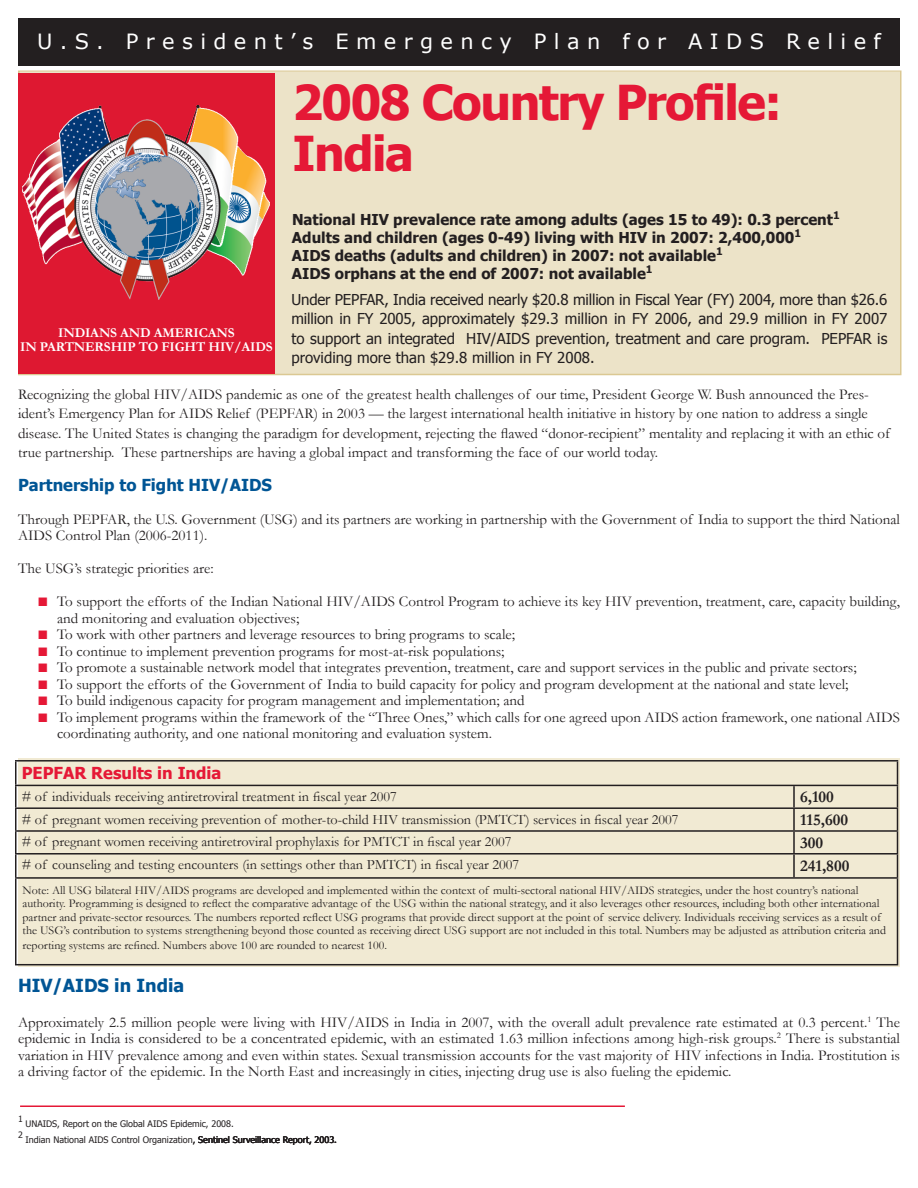
<style>
.page{position:relative;width:918px;height:1188px;background:#fff}
.page>*{position:absolute;margin:0;border:0;box-sizing:border-box;transform-origin:0 0}
.t1{font:700 48px "Tahoma";letter-spacing:-.03em;color:#e51836}
.t2{font:21px "MS Reference Sans Serif";letter-spacing:.35em;color:#fff}
.t3{font:700 18px "Tahoma";color:#005595}
.t4{font:18px/16.5px "Garamond";color:#e51836}
.t5{font:700 16.5px "Tahoma";color:#005595}
.t6{font:700 16.5px "Garamond";color:#231f20}
.t7{font:700 16.5px "Tahoma";color:#e51836}
.Examples_Bullet{font:15px/16.5px "Garamond";color:#231f20}
.t8{font:15px/19.5px "Tahoma";color:#231f20;text-align:justify}
.t9{font:700 15px "Tahoma";color:#231f20}
.t10{font:14.25px "Garamond";color:#231f20}
.t11{font:700 13.5px "Garamond";letter-spacing:-.01em;color:#fff}
.t12{font:12px/13.5px "Garamond";color:#231f20}
.t13{font:9px "Tahoma";color:#231f20}
.t14{font:8.7px "Tahoma";color:#231f20}
</style>
<div class="page">
<div style="left:19px;top:71px;width:882px;height:304px;background:#ece3c8"></div>
<div style="left:18px;top:70px;width:884px;height:305px;border:2px solid #dbc893"></div>
<div style="left:19px;top:19px;width:880px;height:46px;background:#231f20"></div>
<div style="left:18px;top:18px;width:882px;height:48px;border:2px solid #231f20"></div>
<div style="left:18px;top:74px;width:257px;height:300px;background:#de1831"></div>
<hr style="left:20px;top:1106px;width:605px;height:1px;background:#e51836">
<img style="left:23px;top:105px;width:247px;height:195px">
<div style="left:18px;top:758px;width:882px;height:208px;background:#f1ead3"></div>
<hr style="left:15px;top:760px;width:779px;height:2px;background:#231f20">
<hr style="left:794px;top:760px;width:104px;height:2px;background:#231f20">
<hr style="left:15px;top:785px;width:779px;height:1px;background:#231f20">
<hr style="left:794px;top:785px;width:104px;height:1px;background:#231f20">
<hr style="left:793px;top:786px;width:2px;height:21px;background:#231f20">
<hr style="left:15px;top:807px;width:779px;height:2px;background:#231f20">
<hr style="left:794px;top:807px;width:104px;height:2px;background:#231f20">
<hr style="left:793px;top:809px;width:2px;height:21px;background:#231f20">
<hr style="left:15px;top:830px;width:779px;height:2px;background:#231f20">
<hr style="left:794px;top:830px;width:104px;height:2px;background:#231f20">
<hr style="left:793px;top:832px;width:2px;height:21px;background:#231f20">
<hr style="left:15px;top:853px;width:779px;height:2px;background:#231f20">
<svg style="left:15px;top:762px;width:1px;height:115px"></svg>
<hr style="left:794px;top:853px;width:104px;height:2px;background:#231f20">
<hr style="left:793px;top:855px;width:2px;height:22px;background:#231f20">
<svg style="left:897px;top:762px;width:1px;height:115px"></svg>
<hr style="left:15px;top:877px;width:779px;height:2px;background:#231f20">
<hr style="left:15px;top:879px;width:1px;height:85px;background:#231f20">
<hr style="left:794px;top:877px;width:104px;height:2px;background:#231f20">
<hr style="left:897px;top:879px;width:1px;height:85px;background:#231f20">
<hr style="left:15px;top:964px;width:779px;height:1px;background:#231f20">
<hr style="left:794px;top:964px;width:104px;height:1px;background:#231f20">
<p class="t2" style="left:37px;top:27px;width:845px">U.S. President’s Emergency Plan for AIDS Relief</p>
<p class="t1" style="left:292px;top:69px;width:491px">2008 Country Profile:</p>
<p class="t1" style="left:292px;top:120px;width:123px">India</p>
<p class="t9" style="left:292px;top:209px;width:549px">National HIV prevalence rate among adults (ages 15 to 49): 0.3 percent<sup>1</sup></p>
<p class="t9" style="left:292px;top:227px;width:511px">Adults and children (ages 0-49) living with HIV in 2007: 2,400,000<sup>1</sup></p>
<p class="t9" style="left:292px;top:245px;width:432px">AIDS deaths (adults and children) in 2007: not available<sup>1</sup></p>
<p class="t9" style="left:292px;top:263px;width:362px">AIDS orphans at the end of 2007: not available<sup>1</sup></p>
<p class="t8" style="left:291px;top:289px;width:597px">Under PEPFAR, India received nearly $20.8 million in Fiscal Year (FY) 2004, more than $26.6 million in FY 2005, approximately $29.3 million in FY 2006, and 29.9 million in FY 2007 to support an integrated HIV/AIDS prevention, treatment and care program. PEPFAR is providing more than $29.8 million in FY 2008.</p>
<p class="Examples_Bullet" style="left:18px;top:384px;width:874px;line-height:19.5px">Recognizing the global HIV/AIDS pandemic as one of the greatest health challenges of our time, President George W. Bush announced the Pres&shy;ident’s Emergency Plan for AIDS Relief (PEPFAR) in 2003 — the largest international health initiative in history by one nation to address a single disease. The United States is changing the paradigm for development, rejecting the flawed “donor-recipient” mentality and replacing it with an ethic of true partnership. These partnerships are having a global impact and transforming the face of our world today.</p>
<p class="t11" style="left:58px;top:324px;width:178px">INDIANS AND AMERICANS</p>
<p class="t11" style="left:20px;top:337px;width:254px">IN PARTNERSHIP TO FIGHT HIV/AIDS</p>
<p class="t5" style="left:18px;top:473px;width:256px">Partnership to Fight HIV/AIDS</p>
<p class="Examples_Bullet" style="left:18px;top:510px;width:883px">Through PEPFAR, the U.S. Government (USG) and its partners are working in partnership with the Government of India to support the third National<br>AIDS Control Plan (2006-2011).</p>
<p class="Examples_Bullet" style="left:18px;top:560px;width:197px">The USG’s strategic priorities are:</p>
<p class="Examples_Bullet" style="left:57px;top:593px;width:844px">To support the efforts of the Indian National HIV/AIDS Control Program to achieve its key HIV prevention, treatment, care, capacity building, and monitoring and evaluation objectives;</p>
<p class="Examples_Bullet" style="left:57px;top:626px;width:459px">To work with other partners and leverage resources to bring programs to scale;</p>
<p class="Examples_Bullet" style="left:57px;top:642px;width:449px">To continue to implement prevention programs for most-at-risk populations;</p>
<p class="Examples_Bullet" style="left:57px;top:659px;width:801px">To promote a sustainable network model that integrates prevention, treatment, care and support services in the public and private sectors;</p>
<p class="Examples_Bullet" style="left:57px;top:675px;width:793px">To support the efforts of the Government of India to build capacity for policy and program development at the national and state level;</p>
<p class="Examples_Bullet" style="left:57px;top:692px;width:469px">To build indigenous capacity for program management and implementation; and</p>
<p class="Examples_Bullet" style="left:57px;top:708px;width:844px">To implement programs within the framework of the “Three Ones,” which calls for one agreed upon AIDS action framework, one national AIDS coordinating authority, and one national monitoring and evaluation system.</p>
<p class="t4" style="left:38px;top:584px;width:12px;line-height:33px">■ ■</p>
<p class="t4" style="left:38px;top:641px;width:12px;text-align:justify">■ ■ ■ ■ ■</p>
<p class="t7" style="left:22px;top:762px;width:201px">PEPFAR Results in India</p>
<p class="t10" style="left:22px;top:787px;width:377px"># of individuals receiving antiretroviral treatment in fiscal year 2007</p>
<p class="t6" style="left:800px;top:786px;width:36px">6,100</p>
<p class="t10" style="left:22px;top:809px;width:658px"># of pregnant women receiving prevention of mother-to-child HIV transmission (PMTCT) services in fiscal year 2007</p>
<p class="t6" style="left:800px;top:809px;width:50px">115,600</p>
<p class="t10" style="left:22px;top:832px;width:491px"># of pregnant women receiving antiretroviral prophylaxis for PMTCT in fiscal year 2007</p>
<p class="t6" style="left:800px;top:831px;width:25px">300</p>
<p class="t10" style="left:22px;top:855px;width:499px"># of counseling and testing encounters (in settings other than PMTCT) in fiscal year 2007</p>
<p class="t6" style="left:800px;top:854px;width:51px">241,800</p>
<p class="t12" style="left:22px;top:883px;width:865px">Note: All USG bilateral HIV/AIDS programs are developed and implemented within the context of multi-sectoral national HIV/AIDS strategies, under the host country’s national authority. Programming is designed to reflect the comparative advantage of the USG within the national strategy, and it also leverages other resources, including both other international partner and private-sector resources. The numbers reported reflect USG programs that provide direct support at the point of service delivery. Individuals receiving services as a result of the USG’s contribution to systems strengthening beyond those counted as receiving direct USG support are not included in this total. Numbers may be adjusted as attribution criteria and</p>
<p class="t12" style="left:22px;top:939px;width:366px">reporting systems are refined. Numbers above 100 are rounded to nearest 100.</p>
<p class="t3" style="left:18px;top:973px;width:168px">HIV/AIDS in India</p>
<p class="Examples_Bullet" style="left:18px;top:1013px;width:884px;text-align:justify">Approximately 2.5 million people were living with HIV/AIDS in India in 2007, with the overall adult prevalence rate estimated at 0.3 percent.<sup>1</sup> The epidemic in India is considered to be a concentrated epidemic, with an estimated 1.63 million infections among high-risk groups.<sup>2</sup> There is substantial variation in HIV prevalence among and even within states. Sexual transmission accounts for the vast majority of HIV infections in India. Prostitution is a driving factor of the epidemic. In the North East and increasingly in cities, injecting drug use is also fueling the epidemic.</p>
<p class="t14" style="left:18px;top:1113px;width:6px">1</p>
<p class="t13" style="left:26px;top:1118px;width:210px">UNAIDS, Report on the Global AIDS Epidemic, 2008.</p>
<p class="t14" style="left:18px;top:1129px;width:6px">2</p>
<p class="t13" style="left:26px;top:1134px;width:313px">Indian National AIDS Control Organization Sentinel Surveillance Report, 2003.</p>
</div>
